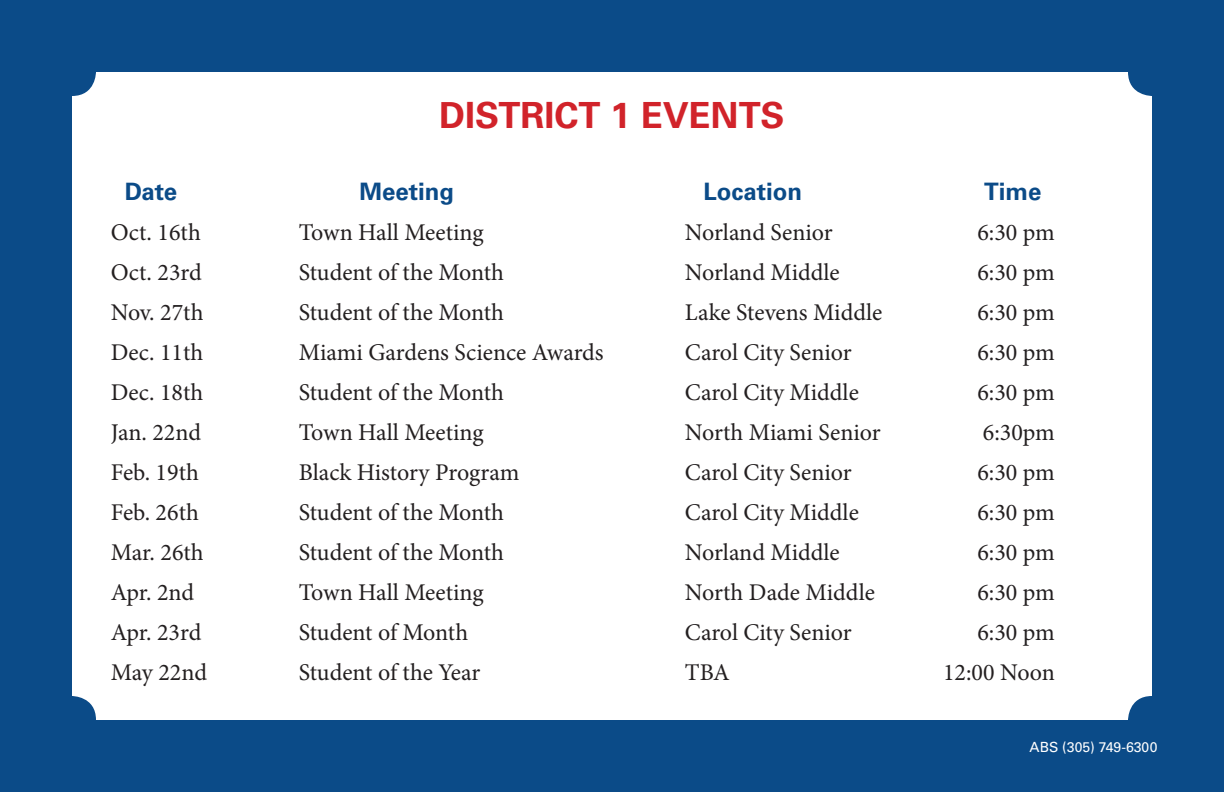
<style>
.page{position:relative;width:1224px;height:792px;background:#0b4b88}
.page>*{position:absolute;margin:0;border:0;box-sizing:border-box;transform-origin:0 0}
.t1{font:700 36px "Univers";color:#d1232a}
.t2{font:24px "Minion Pro";color:#231f20}
.t3{font:700 24px "Univers";color:#0b4b88}
.t4{font:14px "Univers";color:#fff}
</style>
<div class="page">
<div style="left:72px;top:72px;width:1080px;height:648px;background:#fff;border-radius:24px"></div>
<h1 class="t1" style="left:439px;top:94px;width:347px">DISTRICT 1 EVENTS</h1>
<p class="t3" style="left:125px;top:177px;width:54px">Date</p>
<p class="t3" style="left:360px;top:177px;width:96px">Meeting</p>
<p class="t3" style="left:704px;top:177px;width:100px">Location</p>
<p class="t3" style="left:984px;top:177px;width:59px">Time</p>
<p class="t2" style="left:111px;top:216px;width:91px">Oct. 16th</p>
<p class="t2" style="left:299px;top:216px;width:186px">Town Hall Meeting</p>
<p class="t2" style="left:685px;top:216px;width:149px">Norland Senior</p>
<p class="t2" style="left:977px;top:216px;width:79px">6:30 pm</p>
<p class="t2" style="left:111px;top:256px;width:92px">Oct. 23rd</p>
<p class="t2" style="left:299px;top:256px;width:207px">Student of the Month</p>
<p class="t2" style="left:685px;top:256px;width:156px">Norland Middle</p>
<p class="t2" style="left:977px;top:256px;width:79px">6:30 pm</p>
<p class="t2" style="left:111px;top:296px;width:94px">Nov. 27th</p>
<p class="t2" style="left:299px;top:296px;width:207px">Student of the Month</p>
<p class="t2" style="left:685px;top:296px;width:199px">Lake Stevens Middle</p>
<p class="t2" style="left:977px;top:296px;width:79px">6:30 pm</p>
<p class="t2" style="left:111px;top:336px;width:94px">Dec. 11th</p>
<p class="t2" style="left:299px;top:336px;width:306px">Miami Gardens Science Awards</p>
<p class="t2" style="left:685px;top:336px;width:168px">Carol City Senior</p>
<p class="t2" style="left:977px;top:336px;width:79px">6:30 pm</p>
<p class="t2" style="left:111px;top:376px;width:94px">Dec. 18th</p>
<p class="t2" style="left:299px;top:376px;width:207px">Student of the Month</p>
<p class="t2" style="left:685px;top:376px;width:176px">Carol City Middle</p>
<p class="t2" style="left:977px;top:376px;width:79px">6:30 pm</p>
<p class="t2" style="left:111px;top:416px;width:92px">Jan. 22nd</p>
<p class="t2" style="left:299px;top:416px;width:186px">Town Hall Meeting</p>
<p class="t2" style="left:685px;top:416px;width:197px">North Miami Senior</p>
<p class="t2" style="left:983px;top:416px;width:73px">6:30pm</p>
<p class="t2" style="left:111px;top:456px;width:90px">Feb. 19th</p>
<p class="t2" style="left:299px;top:456px;width:222px">Black History Program</p>
<p class="t2" style="left:685px;top:456px;width:168px">Carol City Senior</p>
<p class="t2" style="left:977px;top:456px;width:79px">6:30 pm</p>
<p class="t2" style="left:111px;top:496px;width:90px">Feb. 26th</p>
<p class="t2" style="left:299px;top:496px;width:207px">Student of the Month</p>
<p class="t2" style="left:685px;top:496px;width:176px">Carol City Middle</p>
<p class="t2" style="left:977px;top:496px;width:79px">6:30 pm</p>
<p class="t2" style="left:111px;top:536px;width:94px">Mar. 26th</p>
<p class="t2" style="left:299px;top:536px;width:207px">Student of the Month</p>
<p class="t2" style="left:685px;top:536px;width:156px">Norland Middle</p>
<p class="t2" style="left:977px;top:536px;width:79px">6:30 pm</p>
<p class="t2" style="left:111px;top:576px;width:85px">Apr. 2nd</p>
<p class="t2" style="left:299px;top:576px;width:186px">Town Hall Meeting</p>
<p class="t2" style="left:685px;top:576px;width:192px">North Dade Middle</p>
<p class="t2" style="left:977px;top:576px;width:79px">6:30 pm</p>
<p class="t2" style="left:111px;top:616px;width:92px">Apr. 23rd</p>
<p class="t2" style="left:299px;top:616px;width:171px">Student of Month</p>
<p class="t2" style="left:685px;top:616px;width:168px">Carol City Senior</p>
<p class="t2" style="left:977px;top:616px;width:79px">6:30 pm</p>
<p class="t2" style="left:111px;top:656px;width:98px">May 22nd</p>
<p class="t2" style="left:299px;top:656px;width:183px">Student of the Year</p>
<p class="t2" style="left:685px;top:656px;width:46px">TBA</p>
<p class="t2" style="left:943px;top:656px;width:113px">12:00 Noon</p>
<p class="t4" style="left:1030px;top:739px;width:130px">ABS (305) 749-6300</p>
</div>
